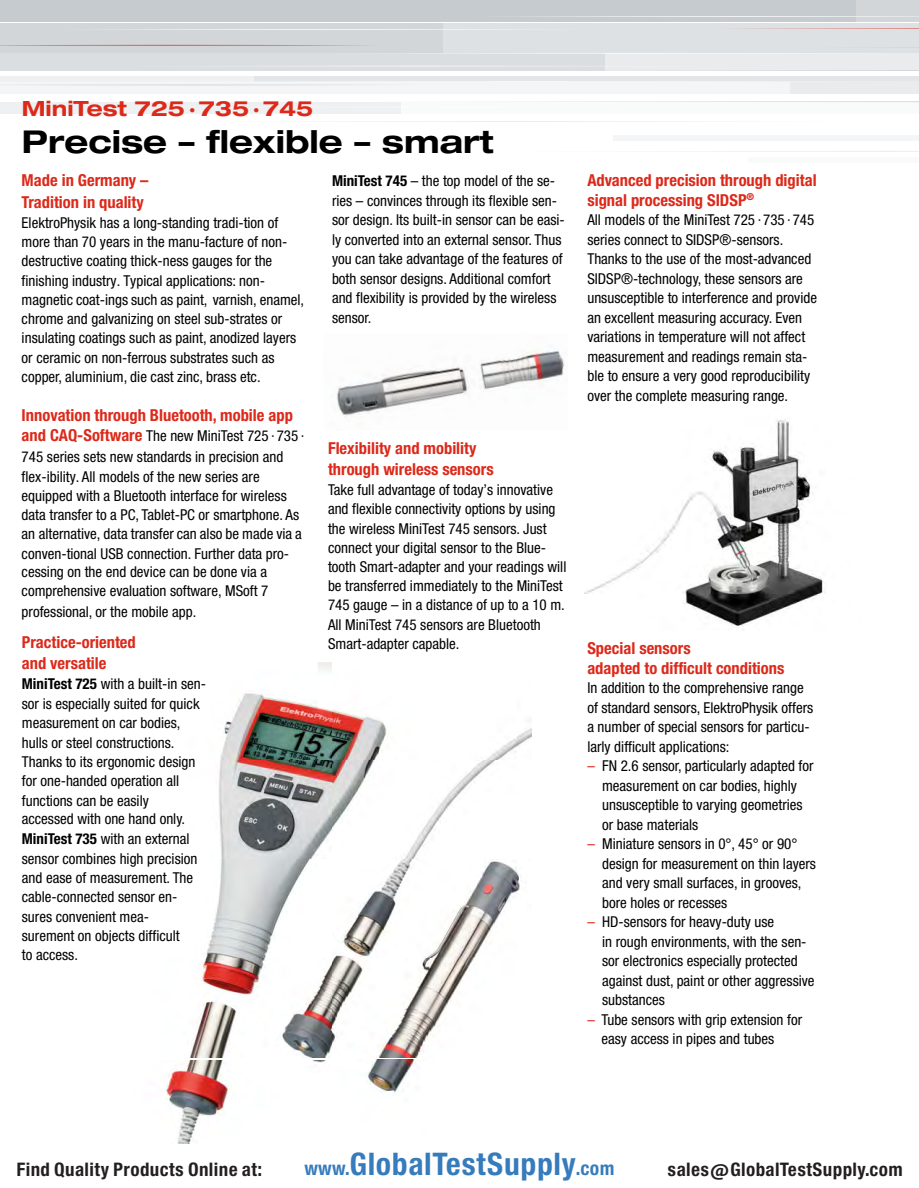
<style>
.page{position:relative;width:919px;height:1188px;background:#fff}
.page>*{position:absolute;margin:0;border:0;box-sizing:border-box;transform-origin:0 0}
.t1{font:700 expanded 31.5px "Helvetica Neue LT Std";color:#000}
.t2{font:29.7px "Europa Gro Nr 2 SBOP Bol Con";letter-spacing:.02em;color:#367bbc}
.t3{font:700 expanded 21px "Helvetica Neue LT Std";color:#dc291a}
.t4{font:17.85px "Europa Gro Nr 2 SBOP Bol Con";letter-spacing:.02em;color:#231f20}
.t5{font:700 condensed 16.5px/21.1px "Helvetica Neue LT Std";color:#dc291a}
.t6{font:condensed 15px/19.5px "Helvetica Neue LT Std";color:#000}
.s1{font-weight:700;font-size:16.5px;color:#dc291a}
.s2{font-weight:700}
.s3{color:#dc291a}
.s4{font-size:18.3px}
</style>
<div class="page">
<img style="left:584px;top:419px;width:242px;height:211px">
<div style="left:854px;top:0;width:64px;height:21px;background:#d2d6d9"></div>
<div style="left:0;top:0;width:854px;height:21px;background:#c6cbcf"></div>
<div style="left:603px;top:53px;width:315px;height:18px;background:#e9ebec"></div>
<div style="left:0;top:53px;width:603px;height:18px;background:#dadee0"></div>
<div style="left:400px;top:102px;width:518px;height:12px;background:#f9fafa"></div>
<div style="left:0;top:102px;width:400px;height:12px;background:#eef0f1"></div>
<div style="left:0;top:82px;width:789px;height:12px;background:#f4f5f6"></div>
<div style="left:789px;top:82px;width:129px;height:12px;background:#e9ebec"></div>
<div style="left:613px;top:135px;width:305px;height:6px;background:#f4f5f6"></div>
<div style="left:748px;top:157px;width:170px;height:6px;background:#f9fafa"></div>
<div style="left:0;top:76px;width:254px;height:6px;background:#eef0f1"></div>
<div style="left:254px;top:76px;width:664px;height:6px;background:#e3e6e8"></div>
<div style="left:442px;top:24px;width:476px;height:29px;background:#dde1e3"></div>
<div style="left:0;top:24px;width:442px;height:29px;background:#d2d6d9"></div>
<svg style="left:121px;top:29px;width:384px;height:1px"></svg>
<svg style="left:525px;top:16px;width:393px;height:1px"></svg>
<svg style="left:290px;top:66px;width:628px;height:5px"></svg>
<svg style="left:36px;top:81px;width:754px;height:5px"></svg>
<svg style="left:400px;top:101px;width:518px;height:5px"></svg>
<svg style="left:349px;top:121px;width:339px;height:1px"></svg>
<svg style="left:695px;top:151px;width:223px;height:1px"></svg>
<svg style="left:0;top:45px;width:709px;height:9px"></svg>
<svg style="left:737px;top:28px;width:181px;height:1px"></svg>
<img style="left:336px;top:346px;width:229px;height:71px">
<img style="left:190px;top:662px;width:341px;height:396px">
<img style="left:160px;top:1061px;width:165px;height:83px">
<img style="left:368px;top:1059px;width:53px;height:36px">
<h3 class="t3" style="left:22px;top:95px;width:293px">MiniTest 725 · 735 · 745</h3>
<h1 class="t1" style="left:22px;top:122px;width:473px">Precise – flexible – smart</h1>
<p class="t5" style="left:22px;top:170px;width:128px">Made in Germany –<br>Tradition in quality</p>
<p class="t6" style="left:22px;top:213px;width:284px">ElektroPhysik has a long-standing tradi-tion of more than 70 years in the manu-facture of non&shy;destructive coating thick-ness gauges for the finishing industry. Typical applications: non&shy;magnetic coat-ings such as paint, varnish, enamel, chrome and galvanizing on steel sub-strates or insulating coatings such as paint, anodized layers or ceramic on non-ferrous substrates such as copper, aluminium, die cast zinc, brass etc.</p>
<p class="t5" style="left:22px;top:404px;width:272px">Innovation through Bluetooth, mobile app</p>
<p class="t6" style="left:22px;top:426px;width:284px;line-height:20.9px"><span class="s1">and CAQ-Software</span> The new MiniTest 725 · 735 ·<br>745 series sets new standards in precision and</p>
<p class="t6" style="left:22px;top:467px;width:281px">flex-ibility. All models of the new series are equipped with a Bluetooth interface for wireless data transfer to a PC, Tablet-PC or smartphone. As an alternative, data transfer can also be made via a conven-tional USB connection. Further data pro&shy;cessing on the end device can be done via a comprehensive evaluation software, MSoft 7 professional, or the mobile app.</p>
<p class="t5" style="left:22px;top:631px;width:115px">Practice-oriented and versatile</p>
<p class="t6" style="left:22px;top:674px;width:185px"><span class="s2">MiniTest 725</span> with a built-in sen&shy;sor is especially suited for quick measurement on car bodies, hulls or steel constructions.<br>Thanks to its ergonomic design for one-handed operation all functions can be easily<br>accessed with one hand only.</p>
<p class="t6" style="left:22px;top:829px;width:177px"><span class="s2">MiniTest 735</span> with an external sensor combines high precision and ease of measurement. The cable-connec ted sensor en&shy;sures convenient mea&shy;surement on objects difficult<br>to access.</p>
<p class="t6" style="left:332px;top:171px;width:234px"><span class="s2">MiniTest 745</span> – the top model of the se&shy;ries – convinces through its flexible sen&shy;sor design. Its built-in sensor can be easi&shy;ly converted into an external sensor. Thus you can take advantage of the features of both sensor designs. Additional comfort and flexibility is provided by the wireless sensor.</p>
<p class="t5" style="left:328px;top:437px;width:167px">Flexibility and mobility through wireless sensors</p>
<p class="t6" style="left:328px;top:480px;width:240px">Take full advantage of today’s innovative and flexible connectivity options by using the wireless MiniTest 745 sensors. Just connect your digital sensor to the Blue&shy;tooth Smart-adapter and your readings will be transferred immediately to the MiniTest 745 gauge – in a distance of up to a 10 m.<br>All MiniTest 745 sensors are Bluetooth Smart-adapter capable.</p>
<p class="t5" style="left:587px;top:171px;width:231px;line-height:19.5px">Advanced precision through digital signal processing SIDSP<sup>®</sup></p>
<p class="t6" style="left:587px;top:210px;width:231px">All models of the MiniTest 725 · 735 · 745 series connect to SIDSP® -sensors.<br>Thanks to the use of the most-advanced SIDSP®-technology, these sensors are unsusceptible to interference and provide an excellent measuring accuracy. Even variations in temperature will not affect mea surement and readings remain sta&shy;ble to ensure a very good reproducibility over the complete measuring range.</p>
<p class="t5" style="left:587px;top:639px;width:198px;line-height:19.5px">Special sensors<br>adapted to difficult conditions</p>
<p class="t6" style="left:587px;top:678px;width:227px">In addition to the comprehensive range of standard sensors, ElektroPhysik offers a number of special sensors for particu&shy;larly difficult applications:</p>
<p class="t6" style="left:601px;top:756px;width:213px;text-indent:-15px"><span class="s3">–</span> FN 2.6 sensor, particularly adapted for measurement on car bodies, highly unsusceptible to varying geometries or base materials</p>
<p class="t6" style="left:601px;top:834px;width:215px;text-indent:-15px"><span class="s3">–</span> Miniature sensors in 0°, 45° or 90° design for measurement on thin layers and very small surfaces, in grooves, bore holes or recesses</p>
<p class="t6" style="left:601px;top:912px;width:214px;text-indent:-15px"><span class="s3">–</span> HD-sensors for heavy-duty use<br>in rough environments, with the sen&shy;sor electronics especially protected against dust, paint or other aggressive substances</p>
<p class="t6" style="left:601px;top:1010px;width:202px;text-indent:-14px"><span class="s3">–</span> Tube sensors with grip extension for easy access in pipes and tubes</p>
<p class="t4" style="left:17px;top:1159px;width:247px">Find Quality Products Online at:</p>
<h2 class="t2" style="left:304px;top:1147px;width:311px"><span class="s4">www.</span>GlobalTestSupply<span class="s4">.com</span></h2>
<p class="t4" style="left:667px;top:1159px;width:236px">sales@GlobalTestSupply.com</p>
</div>
